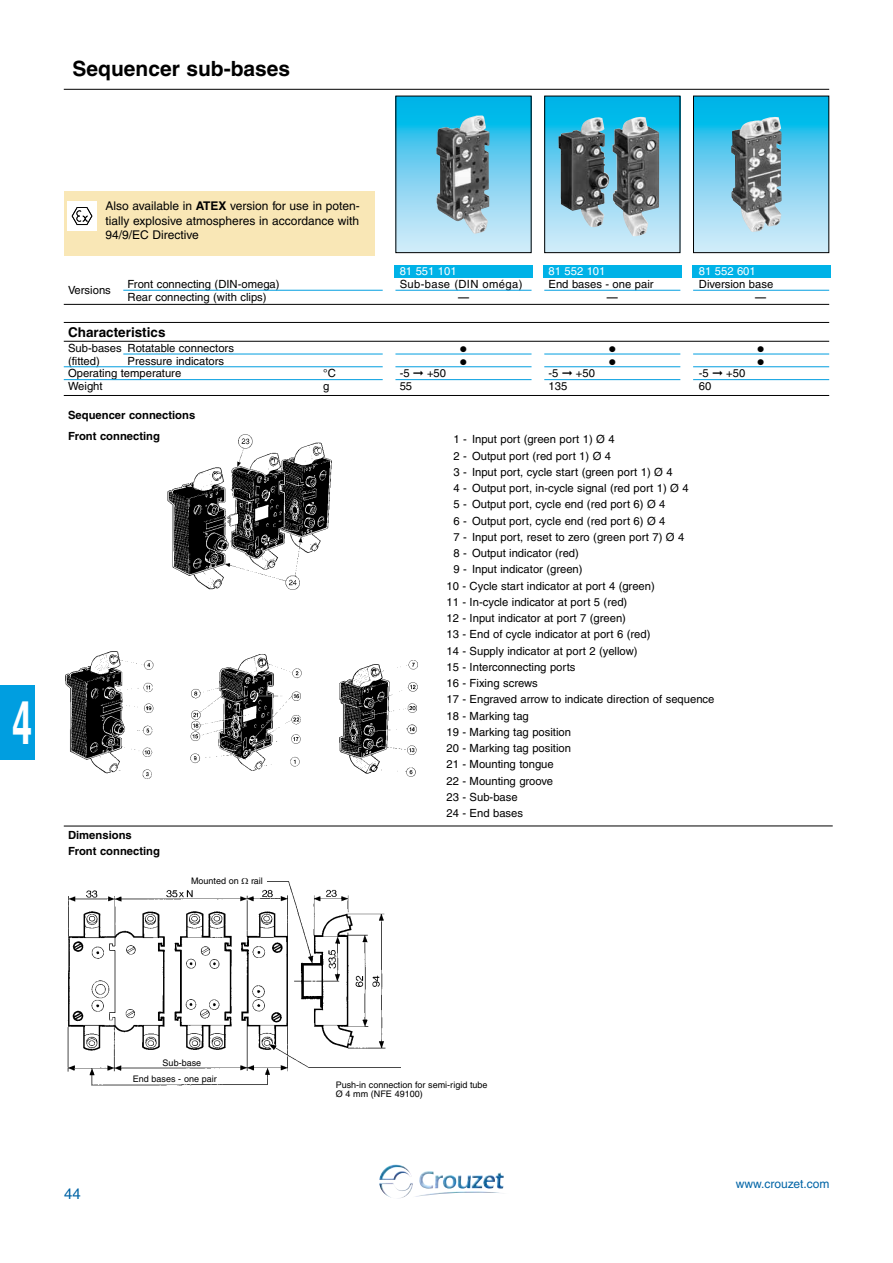
<style>
.page{position:relative;width:893px;height:1263px;background:#fff}
.page>*{position:absolute;margin:0;border:0;box-sizing:border-box;transform-origin:0 0}
.t1{font:700 60px "Helvetica";color:#fff;scale:.6 1}
.t2{font:700 21px "Helvetica";color:#000}
.t3{font:15px "Helvetica";color:#0064a6}
.t4{font:700 13.5px "Helvetica";color:#000}
.t5{font:12px/14.4px "Helvetica";color:#000;text-align:justify}
.t6{font:12px "Helvetica";color:#0064a6}
.t7{font:11.25px/12.8px "Helvetica";color:#000}
.t8{font:700 11.25px/21.3px "Helvetica";color:#000}
.t9{font:11.25px "Helvetica";color:#fff}
.t10{font:11.25px/12.8px "Helvetica";letter-spacing:.03em;color:#000;text-align:center}
.t11{font:9px/9px "Helvetica";color:#000}
.s1{font-weight:700}
</style>
<div class="page">
<img style="left:379px;top:1164px;width:125px;height:34px">
<div style="left:0;top:686px;width:34px;height:74px;background:#009ee0"></div>
<svg style="left:544px;top:95px;width:137px;height:158px"></svg>
<div style="left:394px;top:265px;width:139px;height:12px;background:#00b2e7"></div>
<div style="left:692px;top:265px;width:138px;height:12px;background:#00b2e7"></div>
<div style="left:543px;top:265px;width:138px;height:12px;background:#00b2e7"></div>
<img style="left:67px;top:881px;width:334px;height:205px">
<div style="left:331px;top:1079px;width:178px;height:18px;background:#fff"></div>
<img style="left:167px;top:434px;width:165px;height:156px">
<hr style="left:64px;top:89px;width:765px;height:1px;background:#000">
<hr style="left:64px;top:341px;width:765px;height:1px;background:#000">
<hr style="left:64px;top:826px;width:769px;height:1px;background:#000">
<hr style="left:64px;top:395px;width:765px;height:1px;background:#000">
<img style="left:65px;top:651px;width:89px;height:128px">
<img style="left:190px;top:654px;width:112px;height:117px">
<img style="left:339px;top:660px;width:79px;height:117px">
<svg style="left:395px;top:95px;width:137px;height:158px"></svg>
<svg style="left:693px;top:95px;width:137px;height:158px"></svg>
<hr style="left:123px;top:290px;width:260px;height:1px;background:#009ee0">
<hr style="left:395px;top:290px;width:136px;height:1px;background:#009ee0">
<hr style="left:693px;top:290px;width:136px;height:1px;background:#009ee0">
<hr style="left:544px;top:290px;width:136px;height:1px;background:#009ee0">
<hr style="left:123px;top:354px;width:260px;height:1px;background:#009ee0">
<hr style="left:395px;top:354px;width:136px;height:1px;background:#009ee0">
<hr style="left:693px;top:354px;width:136px;height:1px;background:#009ee0">
<hr style="left:64px;top:366px;width:319px;height:1px;background:#009ee0">
<hr style="left:395px;top:366px;width:136px;height:1px;background:#009ee0">
<hr style="left:693px;top:366px;width:136px;height:1px;background:#009ee0">
<hr style="left:544px;top:354px;width:136px;height:1px;background:#009ee0">
<hr style="left:544px;top:366px;width:136px;height:1px;background:#009ee0">
<img style="left:558px;top:117px;width:101px;height:119px">
<div style="left:100px;top:873px;width:167px;height:13px;background:#fff"></div>
<hr style="left:64px;top:304px;width:765px;height:1px;background:#000">
<hr style="left:64px;top:322px;width:765px;height:1px;background:#000">
<hr style="left:64px;top:379px;width:319px;height:1px;background:#009ee0">
<hr style="left:395px;top:379px;width:136px;height:1px;background:#009ee0">
<hr style="left:693px;top:379px;width:136px;height:1px;background:#009ee0">
<hr style="left:544px;top:379px;width:136px;height:1px;background:#009ee0">
<div style="left:64px;top:191px;width:311px;height:64px;background:#f9e7b6"></div>
<div style="left:67px;top:201px;width:30px;height:30px;background:#fff"></div>
<svg style="left:72px;top:207px;width:20px;height:18px"></svg>
<svg style="left:460px;top:353px;width:6px;height:2px"></svg>
<svg style="left:758px;top:353px;width:6px;height:2px"></svg>
<svg style="left:609px;top:353px;width:6px;height:2px"></svg>
<h2 class="t2" style="left:73px;top:56px;width:219px">Sequencer sub-bases</h2>
<p class="t5" style="left:105px;top:199px;width:256px">Also available in <span class="s1">ATEX</span> version for use in poten&shy;tially explosive atmospheres in accordance with 94/9/EC Directive</p>
<p class="t7" style="left:68px;top:284px;width:44px">Versions</p>
<p class="t7" style="left:128px;top:278px;width:154px">Front connecting (DIN-omega)</p>
<p class="t7" style="left:128px;top:290px;width:141px">Rear connecting (with clips)</p>
<p class="t4" style="left:68px;top:324px;width:99px">Characteristics</p>
<p class="t7" style="left:68px;top:342px;width:115px">Sub-bases<br>(fitted)<br>Operating temperature</p>
<p class="t7" style="left:128px;top:342px;width:108px">Rotatable connectors<br>Pressure indicators</p>
<p class="t7" style="left:323px;top:367px;width:14px">°C</p>
<p class="t7" style="left:68px;top:380px;width:36px">Weight</p>
<p class="t7" style="left:323px;top:380px;width:8px">g</p>
<p class="t8" style="left:68px;top:404px;width:129px">Sequencer connections<br>Front connecting</p>
<h1 class="t1" style="left:12px;top:686px;width:35px">4</h1>
<p class="t8" style="left:68px;top:827px;width:93px;line-height:15.6px">Dimensions<br>Front connecting</p>
<p class="t11" style="left:191px;top:877px;width:49px">Mounted on</p>
<p class="t11" style="left:251px;top:877px;width:13px">rail</p>
<p class="t9" style="left:400px;top:265px;width:58px">81 551 101</p>
<p class="t10" style="left:400px;top:278px;width:124px">Sub-base (DIN oméga) -</p>
<p class="t9" style="left:549px;top:265px;width:58px">81 552 101</p>
<p class="t7" style="left:605px;top:278px;width:50px;text-indent:-56px">End bases - one pair -</p>
<p class="t9" style="left:699px;top:265px;width:58px">81 552 601</p>
<p class="t7" style="left:753px;top:278px;width:22px;text-indent:-54px">Diversion base -</p>
<p class="t7" style="left:400px;top:367px;width:48px">-5 ➞ +50<br>55</p>
<p class="t7" style="left:699px;top:367px;width:48px">-5 ➞ +50<br>60</p>
<p class="t7" style="left:549px;top:367px;width:48px">-5 ➞ +50<br>135</p>
<p class="t7" style="left:453px;top:433px;width:163px">1 - Input port (green port 1) Ø 4</p>
<p class="t7" style="left:453px;top:449px;width:159px">2 - Output port (red port 1) Ø 4</p>
<p class="t7" style="left:453px;top:465px;width:221px">3 - Input port, cycle start (green port 1) Ø 4</p>
<p class="t7" style="left:453px;top:482px;width:237px">4 - Output port, in-cycle signal (red port 1) Ø 4</p>
<p class="t7" style="left:453px;top:498px;width:214px">5 - Output port, cycle end (red port 6) Ø 4</p>
<p class="t7" style="left:453px;top:514px;width:214px">6 - Output port, cycle end (red port 6) Ø 4</p>
<p class="t7" style="left:453px;top:530px;width:232px">7 - Input port, reset to zero (green port 7) Ø 4</p>
<p class="t7" style="left:453px;top:547px;width:127px">8 - Output indicator (red)</p>
<p class="t7" style="left:453px;top:563px;width:131px">9 - Input indicator (green)</p>
<p class="t7" style="left:446px;top:579px;width:210px">10 - Cycle start indicator at port 4 (green)</p>
<p class="t7" style="left:446px;top:595px;width:182px">11 - In-cycle indicator at port 5 (red)</p>
<p class="t7" style="left:446px;top:612px;width:181px">12 - Input indicator at port 7 (green)</p>
<p class="t7" style="left:446px;top:628px;width:205px">13 - End of cycle indicator at port 6 (red)</p>
<p class="t7" style="left:446px;top:644px;width:193px">14 - Supply indicator at port 2 (yellow)</p>
<p class="t7" style="left:446px;top:661px;width:130px">15 - Interconnecting ports</p>
<p class="t7" style="left:446px;top:677px;width:93px">16 - Fixing screws</p>
<p class="t7" style="left:446px;top:693px;width:269px">17 - Engraved arrow to indicate direction of sequence</p>
<p class="t7" style="left:446px;top:709px;width:84px">18 - Marking tag</p>
<p class="t7" style="left:446px;top:726px;width:126px">19 - Marking tag position</p>
<p class="t7" style="left:446px;top:742px;width:126px">20 - Marking tag position</p>
<p class="t7" style="left:446px;top:758px;width:109px">21 - Mounting tongue</p>
<p class="t7" style="left:446px;top:774px;width:108px">22 - Mounting groove</p>
<p class="t7" style="left:446px;top:791px;width:73px">23 - Sub-base</p>
<p class="t7" style="left:446px;top:807px;width:78px">24 - End bases</p>
<h3 class="t3" style="left:64px;top:1185px;width:18px">44</h3>
<p class="t11" style="left:163px;top:1059px;width:40px">Sub-base</p>
<p class="t11" style="left:133px;top:1074px;width:86px">End bases - one pair</p>
<p class="t11" style="left:336px;top:1080px;width:153px">Push-in connection for semi-rigid tube<br>Ø 4 mm (NFE 49100)</p>
<p class="t6" style="left:736px;top:1177px;width:95px">www.crouzet.com</p>
</div>
